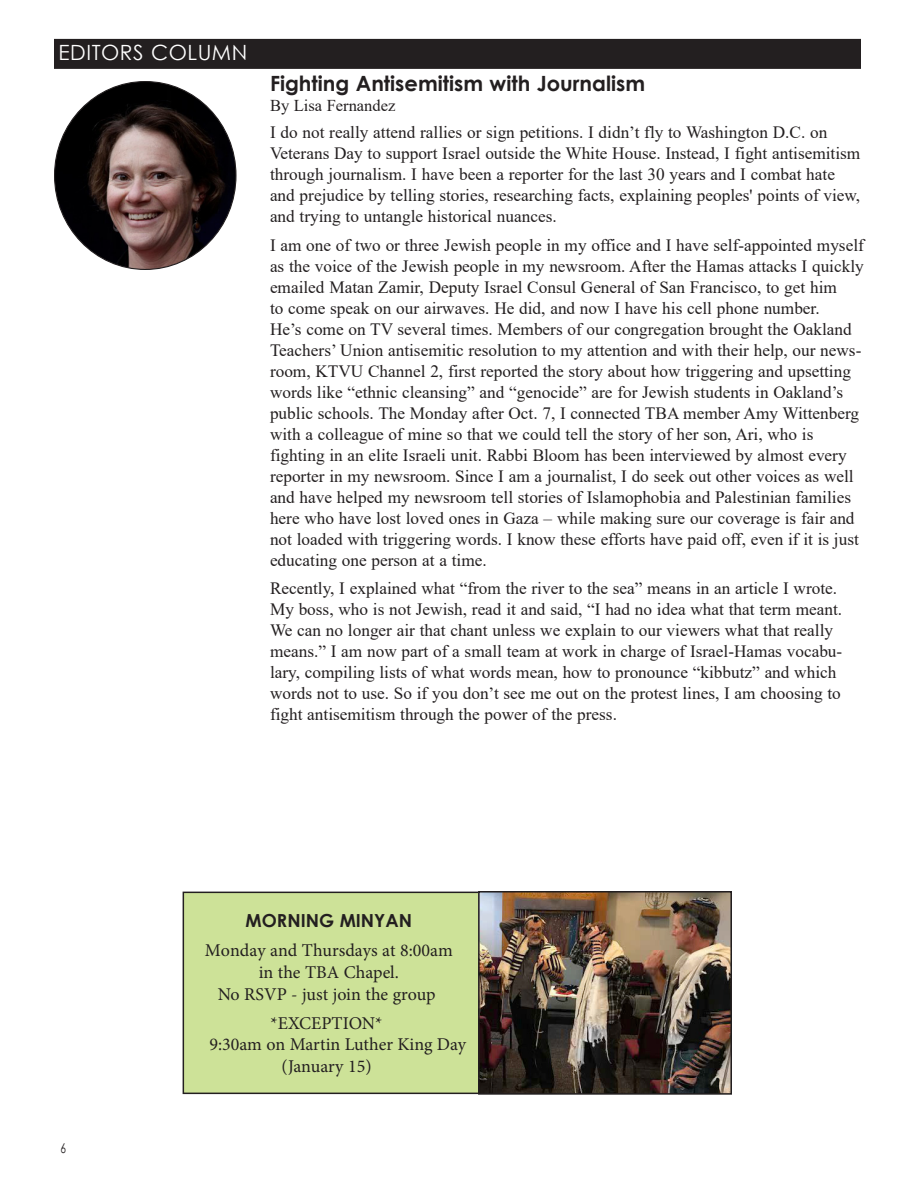
<style>
.page{position:relative;width:918px;height:1188px;background:#fff}
.page>*{position:absolute;margin:0;border:0;box-sizing:border-box;transform-origin:0 0}
.Headline{font:700 21px "Century Gothic";color:#231f20}
.Omer_Bar_Left{font:21px "Century Gothic";letter-spacing:.025em;color:#fff}
.Omer_Body{font:18px/29.1px "Minion Pro";color:#231f20;text-align:center}
.Omer_Body-2{font:17.25px/21px "Times New Roman";color:#231f20}
.Byline{font:16.5px "Times New Roman";color:#231f20}
.t1{font:13.5px "Century Gothic";color:#231f20;scale:.75 1}
.s1{font-family:"Century Gothic";font-weight:700}
</style>
<div class="page">
<div style="left:54px;top:39px;width:807px;height:30px;background:#231f20"></div>
<img style="left:55px;top:82px;width:180px;height:187px">
<div style="left:183px;top:892px;width:296px;height:201px;background:#cde298"></div>
<div style="left:183px;top:892px;width:297px;height:202px;border:2px solid #231f20"></div>
<img style="left:481px;top:894px;width:248px;height:198px">
<div style="left:478px;top:891px;width:254px;height:204px;border:2px solid #231f20"></div>
<p class="Omer_Bar_Left" style="left:58px;top:38px;width:190px">EDITORS COLUMN</p>
<p class="Headline" style="left:270px;top:68px;width:377px">Fighting Antisemitism with Journalism</p>
<p class="Byline" style="left:270px;top:94px;width:127px">By Lisa Fernandez</p>
<p class="Omer_Body-2" style="left:270px;top:121px;width:592px">I do not really attend rallies or sign petitions. I didn’t fly to Washington D.C. on Veterans Day to support Israel outside the White House. Instead, I fight antisemitism through journalism. I have been a reporter for the last 30 years and I combat hate and prejudice by telling stories, researching facts, explaining peoples' points of view, and trying to untangle historical nuances.</p>
<p class="Omer_Body-2" style="left:270px;top:234px;width:595px">I am one of two or three Jewish people in my office and I have self-appointed myself as the voice of the Jewish people in my newsroom. After the Hamas attacks I quickly emailed Matan Zamir, Deputy Israel Consul General of San Francisco, to get him<br>to come speak on our airwaves. He did, and now I have his cell phone number.<br>He’s come on TV several times. Members of our congregation brought the Oakland Teachers’ Union antisemitic resolution to my attention and with their help, our news&shy;room, KTVU Channel 2, first reported the story about how triggering and upsetting words like “ethnic cleansing” and “genocide” are for Jewish students in Oakland’s public schools. The Monday after Oct. 7, I connected TBA member Amy Wittenberg with a colleague of mine so that we could tell the story of her son, Ari, who is fighting in an elite Israeli unit. Rabbi Bloom has been interviewed by almost every reporter in my newsroom. Since I am a journalist, I do seek out other voices as well and have helped my newsroom tell stories of Islamophobia and Palestinian families here who have lost loved ones in Gaza – while making sure our coverage is fair and not loaded with triggering words. I know these efforts have paid off, even if it is just educating one person at a time.</p>
<p class="Omer_Body-2" style="left:270px;top:577px;width:574px">Recently, I explained what “from the river to the sea” means in an article I wrote.<br>My boss, who is not Jewish, read it and said, “I had no idea what that term meant.<br>We can no longer air that chant unless we explain to our viewers what that really means.” I am now part of a small team at work in charge of Israel-Hamas vocabu&shy;lary, compiling lists of what words mean, how to pronounce “kibbutz” and which words not to use. So if you don’t see me out on the protest lines, I am choosing to fight antisemitism through the power of the press.</p>
<p class="t1" style="left:61px;top:1139px;width:9px">6</p>
<p class="Omer_Body" style="left:205px;top:907px;width:249px"><span class="s1">MORNING MINYAN<br></span>Monday and Thursdays at 8:00am</p>
<p class="Omer_Body" style="left:218px;top:961px;width:219px;line-height:21.8px">in the TBA Chapel.<br>No RSVP - just join the group</p>
<p class="Omer_Body" style="left:271px;top:1009px;width:113px">*EXCEPTION*</p>
<p class="Omer_Body" style="left:210px;top:1030px;width:258px">9:30am on Martin Luther King Day</p>
<p class="Omer_Body" style="left:282px;top:1052px;width:92px">(January 15)</p>
</div>
